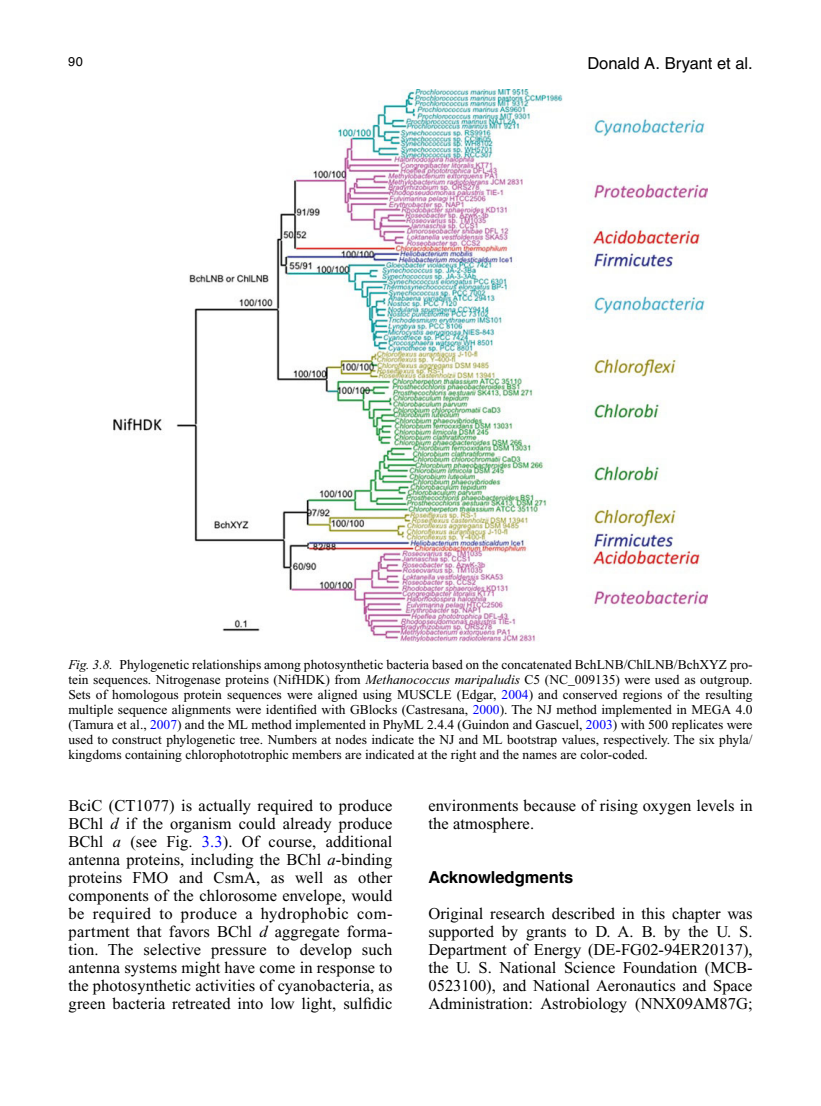
<style>
.page{position:relative;width:821px;height:1106px;background:#fff}
.page>*{position:absolute;margin:0;border:0;box-sizing:border-box;transform-origin:0 0}
.t1{font:16.5px/18px "Times New Roman";letter-spacing:.005em;color:#000;text-align:justify}
.t2{font:16.5px "Helvetica LT Std";color:#000}
.t3{font:700 16.5px "Helvetica LT Std";color:#000}
.t4{font:13.5px/15px "Times New Roman";color:#000;text-align:justify}
.t5{font:12.75px "Helvetica LT Std";color:#000}
.s1{font-style:italic}
.s2{color:#0000fa}
</style>
<div class="page">
<img style="left:113px;top:90px;width:594px;height:551px">
<p class="t5" style="left:68px;top:56px;width:16px">90</p>
<p class="t2" style="left:587px;top:56px;width:167px">Donald A. Bryant et al.</p>
<p class="t4" style="left:68px;top:658px;width:686px"><span class="s1">Fig. 3.8.</span> Phylogenetic relationships among photosynthetic bacteria based on the concatenated BchLNB/ChlLNB/BchXYZ pro&shy;tein sequences. Nitrogenase proteins (NifHDK) from <span class="s1">Methanococcus maripaludis</span> C5 (NC_009135) were used as outgroup.<br>Sets of homologous protein sequences were aligned using MUSCLE (Edgar, <span class="s2">2004</span>) and conserved regions of the resulting multiple sequence alignments were identified with GBlocks (Castresana, <span class="s2">2000</span>). The NJ method implemented in MEGA 4.0 (Tamura et al., <span class="s2">2007</span>) and the ML method implemented in PhyML 2.4.4 (Guindon and Gascuel, <span class="s2">2003</span>) with 500 replicates were used to construct phylogenetic tree. Numbers at nodes indicate the NJ and ML bootstrap values, respectively. The six phyla/ kingdoms containing chlorophototrophic members are indicated at the right and the names are color-coded.</p>
<p class="t1" style="left:68px;top:798px;width:326px">BciC (CT1077) is actually required to produce BChl <span class="s1">d</span> if the organism could already produce BChl <span class="s1">a</span> (see Fig. <span class="s2">3.3</span>). Of course, additional antenna proteins, including the BChl <span class="s1">a</span>-binding proteins FMO and CsmA, as well as other components of the chlorosome envelope, would be required to produce a hydrophobic com&shy;partment that favors BChl <span class="s1">d</span> aggregate forma&shy;tion. The selective pressure to develop such antenna systems might have come in response to the photosynthetic activities of cyanobacteria, as green bacteria retreated into low light, sulfidic</p>
<p class="t1" style="left:428px;top:798px;width:325px">environments because of rising oxygen levels in the atmosphere.</p>
<p class="t3" style="left:428px;top:871px;width:146px">Acknowledgments</p>
<p class="t1" style="left:428px;top:906px;width:325px">Original research described in this chapter was supported by grants to D. A. B. by the U. S.<br>Department of Energy (DE-FG02-94ER20137), the U. S. National Science Foundation (MCB-0523100), and National Aeronautics and Space Administration: Astrobiology (NNX09AM87G;</p>
</div>
